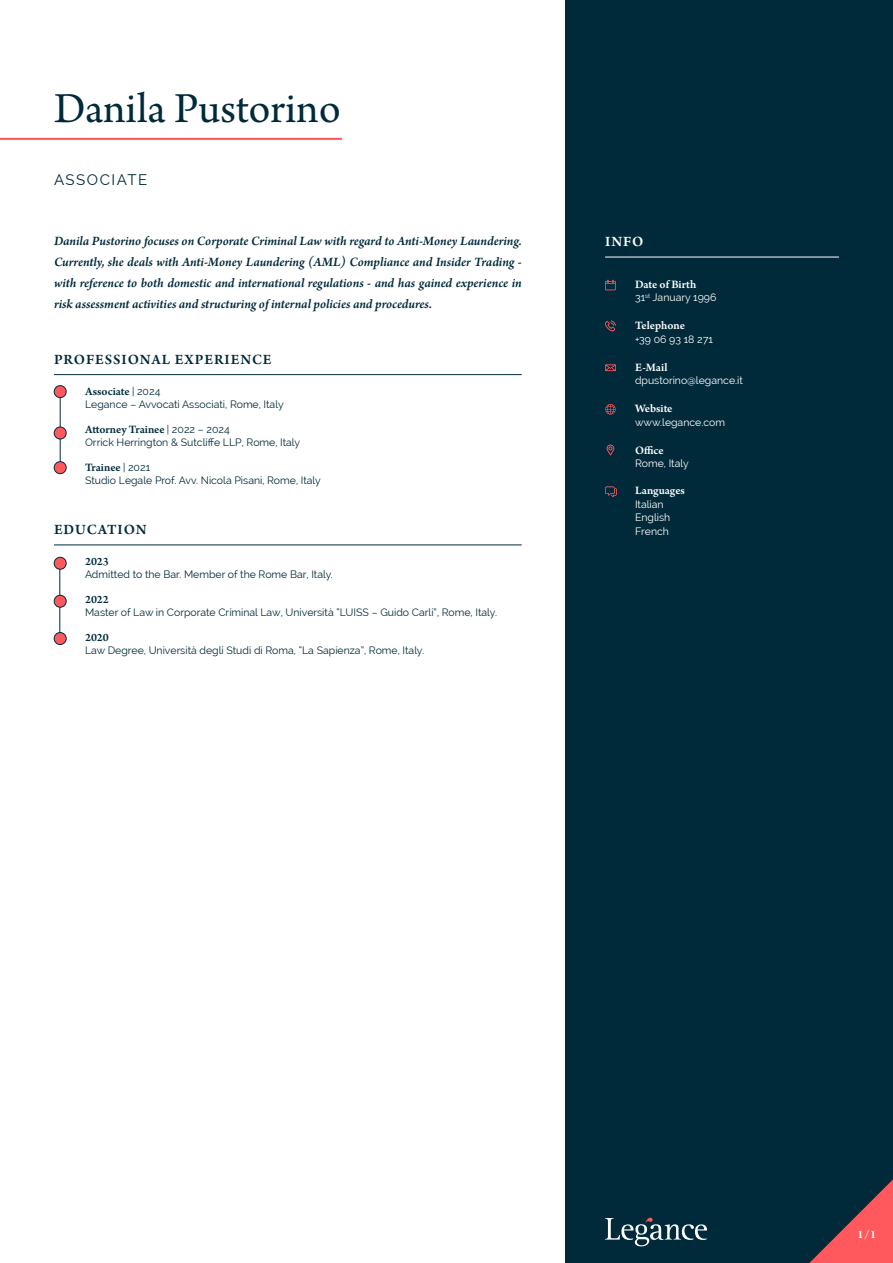
<style>
.page{position:relative;width:893px;height:1263px;background:#fff}
.page>*{position:absolute;margin:0;border:0;box-sizing:border-box;transform-origin:0 0}
.t1{font:45px "Arno Pro";color:#002a3a}
.t2{font:600 15px "Arno Pro";letter-spacing:.06em;color:#002a3a}
.t3{font:15px "Raleway";letter-spacing:.1em;color:#002a3a}
.t4{font:600 15px "Arno Pro";color:#fff}
.t5{font:italic 600 13.5px/21px "Arno Pro";letter-spacing:-.005em;color:#002a3a;text-align:justify}
.t6{font:600 12px "Arno Pro";color:#002a3a}
.t7{font:600 12px "Arno Pro";letter-spacing:-.005em;color:#fff}
.t8{font:10.5px "Raleway";color:#002a3a}
.t9{font:10.5px/13.5px "Raleway";color:#fff}
.s1{font-family:"Raleway";font-weight:400;font-size:10.5px}
</style>
<div class="page">
<hr style="left:54px;top:374px;width:468px;height:1px;background:#002a3a">
<hr style="left:60px;top:391px;width:1px;height:83px;background:#002a3a">
<div style="left:54px;top:386px;width:12px;height:12px;background:#ff585d;border-radius:50%"></div>
<div style="left:54px;top:385px;width:12px;height:13px;border:1px solid #002a3a;border-radius:50%"></div>
<div style="left:54px;top:427px;width:12px;height:12px;background:#ff585d;border-radius:50%"></div>
<div style="left:54px;top:427px;width:12px;height:12px;border:1px solid #002a3a;border-radius:50%"></div>
<div style="left:54px;top:462px;width:12px;height:12px;background:#ff585d;border-radius:50%"></div>
<div style="left:54px;top:461px;width:12px;height:13px;border:1px solid #002a3a;border-radius:50%"></div>
<div style="left:566px;top:0;width:327px;height:1263px;background:#002a3a"></div>
<svg style="left:605px;top:1218px;width:102px;height:28px"></svg>
<svg style="left:809px;top:1179px;width:84px;height:84px"></svg>
<hr style="left:0;top:138px;width:342px;height:2px;background:#ff585d">
<hr style="left:54px;top:545px;width:468px;height:1px;background:#002a3a">
<hr style="left:60px;top:561px;width:1px;height:84px;background:#002a3a">
<div style="left:54px;top:557px;width:12px;height:12px;background:#ff585d;border-radius:50%"></div>
<div style="left:54px;top:557px;width:12px;height:12px;border:1px solid #002a3a;border-radius:50%"></div>
<div style="left:54px;top:595px;width:12px;height:12px;background:#ff585d;border-radius:50%"></div>
<div style="left:54px;top:595px;width:12px;height:12px;border:1px solid #002a3a;border-radius:50%"></div>
<div style="left:54px;top:632px;width:12px;height:12px;background:#ff585d;border-radius:50%"></div>
<div style="left:54px;top:632px;width:12px;height:13px;border:1px solid #002a3a;border-radius:50%"></div>
<hr style="left:605px;top:257px;width:234px;height:1px;background:#fff">
<svg style="left:607px;top:445px;width:7px;height:10px"></svg>
<svg style="left:605px;top:365px;width:11px;height:6px"></svg>
<svg style="left:605px;top:321px;width:11px;height:10px"></svg>
<svg style="left:605px;top:404px;width:11px;height:10px"></svg>
<svg style="left:605px;top:280px;width:11px;height:10px"></svg>
<svg style="left:605px;top:487px;width:12px;height:10px"></svg>
<h1 class="t1" style="left:54px;top:83px;width:288px">Danila Pustorino</h1>
<p class="t3" style="left:54px;top:171px;width:95px">ASSOCIATE</p>
<p class="t5" style="left:54px;top:231px;width:469px">Danila Pustorino focuses on Corporate Criminal Law with regard to Anti-Money Laundering.<br>Currently, she deals with Anti-Money Laundering (AML) Compliance and Insider Trading - with reference to both domestic and international regulations - and has gained experience in risk assessment activities and structuring of internal policies and procedures.</p>
<p class="t2" style="left:54px;top:351px;width:219px">PROFESSIONAL EXPERIENCE</p>
<p class="t6" style="left:85px;top:385px;width:77px">Associate <span class="s1">| 2024</span></p>
<p class="t8" style="left:85px;top:398px;width:200px">Legance – Avvocati Associati, Rome, Italy</p>
<p class="t6" style="left:85px;top:423px;width:146px">Attorney Trainee <span class="s1">| 2022 – 2024</span></p>
<p class="t8" style="left:85px;top:436px;width:217px">Orrick Herrington &amp; Sutcliffe LLP, Rome, Italy</p>
<p class="t6" style="left:85px;top:461px;width:67px">Trainee <span class="s1">| 2021</span></p>
<p class="t8" style="left:85px;top:474px;width:237px">Studio Legale Prof. Avv. Nicola Pisani, Rome, Italy</p>
<p class="t2" style="left:54px;top:521px;width:94px">EDUCATION</p>
<p class="t6" style="left:85px;top:555px;width:25px">2023</p>
<p class="t8" style="left:85px;top:568px;width:249px">Admitted to the Bar. Member of the Rome Bar, Italy.</p>
<p class="t6" style="left:85px;top:593px;width:25px">2022</p>
<p class="t8" style="left:85px;top:606px;width:413px">Master of Law in Corporate Criminal Law, Università “LUISS – Guido Carli”, Rome, Italy.</p>
<p class="t6" style="left:85px;top:631px;width:25px">2020</p>
<p class="t8" style="left:85px;top:644px;width:341px">Law Degree, Università degli Studi di Roma, “La Sapienza”, Rome, Italy.</p>
<p class="t4" style="left:605px;top:233px;width:40px">INFO</p>
<p class="t7" style="left:635px;top:277px;width:63px">Date of Birth</p>
<p class="t9" style="left:635px;top:291px;width:83px">31<sup>st</sup> January 1996</p>
<p class="t7" style="left:635px;top:319px;width:51px">Telephone</p>
<p class="t9" style="left:635px;top:332px;width:80px">+39 06 93 18 271</p>
<p class="t7" style="left:635px;top:360px;width:34px">E-Mail</p>
<p class="t9" style="left:635px;top:374px;width:109px">dpustorino@legance.it</p>
<p class="t7" style="left:635px;top:402px;width:39px">Website</p>
<p class="t9" style="left:635px;top:415px;width:91px">www.legance.com</p>
<p class="t7" style="left:635px;top:443px;width:30px">Office</p>
<p class="t9" style="left:635px;top:457px;width:55px">Rome, Italy</p>
<p class="t7" style="left:635px;top:483px;width:51px">Languages</p>
<p class="t9" style="left:635px;top:497px;width:37px">Italian<br>English<br>French</p>
<p class="t7" style="left:857px;top:1228px;width:20px">1/1</p>
</div>
